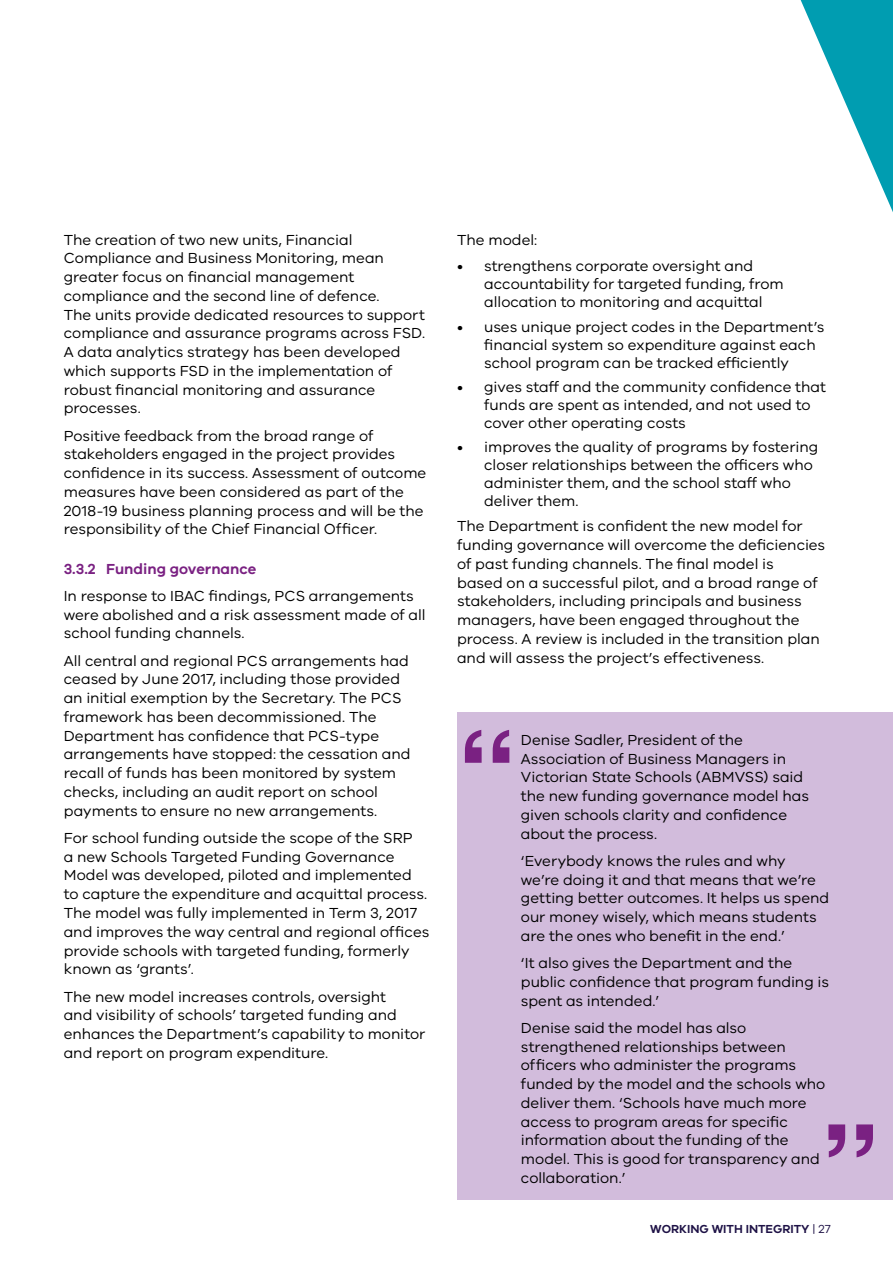
<style>
.page{position:relative;width:893px;height:1263px;background:#fff}
.page>*{position:absolute;margin:0;border:0;box-sizing:border-box;transform-origin:0 0}
.t1{font:15px/18.8px "VIC";color:#000}
.t2{font:600 15px "VIC";color:#7a2182}
.t3{font:600 12px "VIC";color:#1e1246}
.s1{font-weight:400}
</style>
<div class="page">
<svg style="left:800px;top:0;width:93px;height:212px"></svg>
<div style="left:457px;top:713px;width:436px;height:487px;background:#d2bcdc"></div>
<svg style="left:465px;top:730px;width:44px;height:33px"></svg>
<svg style="left:828px;top:1124px;width:45px;height:33px"></svg>
<p class="t1" style="left:64px;top:230px;width:363px">The creation of two new units, Financial Compliance and Business Monitoring, mean greater focus on financial management compliance and the second line of defence.<br>The units provide dedicated resources to support compliance and assurance programs across FSD.<br>A data analytics strategy has been developed which supports FSD in the implementation of robust financial monitoring and assurance processes.</p>
<p class="t1" style="left:64px;top:426px;width:364px">Positive feedback from the broad range of stakeholders engaged in the project provides confidence in its success. Assessment of outcome measures have been considered as part of the 2018-19 business planning process and will be the responsibility of the Chief Financial Officer.</p>
<p class="t2" style="left:64px;top:559px;width:194px">3.3.2 Funding governance</p>
<p class="t1" style="left:64px;top:586px;width:363px">In response to IBAC findings, PCS arrangements were abolished and a risk assessment made of all school funding channels.</p>
<p class="t1" style="left:64px;top:651px;width:348px">All central and regional PCS arrangements had ceased by June 2017, including those provided an initial exemption by the Secretary. The PCS framework has been decommissioned. The Department has confidence that PCS-type arrangements have stopped: the cessation and recall of funds has been monitored by system checks, including an audit report on school payments to ensure no new arrangements.</p>
<p class="t1" style="left:64px;top:828px;width:367px">For school funding outside the scope of the SRP<br>a new Schools Targeted Funding Governance Model was developed, piloted and implemented to capture the expenditure and acquittal process.<br>The model was fully implemented in Term 3, 2017 and improves the way central and regional offices provide schools with targeted funding, formerly known as ‘grants’.</p>
<p class="t1" style="left:64px;top:987px;width:363px">The new model increases controls, oversight<br>and visibility of schools’ targeted funding and enhances the Department’s capability to monitor and report on program expenditure.</p>
<p class="t1" style="left:457px;top:230px;width:82px">The model:</p>
<p class="t1" style="left:484px;top:257px;width:301px;line-height:18px;text-indent:-27px">• strengthens corporate oversight and accountability for targeted funding, from allocation to monitoring and acquittal</p>
<p class="t1" style="left:484px;top:317px;width:342px;line-height:18px;text-indent:-27px">• uses unique project codes in the Department’s financial system so expenditure against each school program can be tracked efficiently</p>
<p class="t1" style="left:484px;top:377px;width:343px;line-height:18px;text-indent:-27px">• gives staff and the community confidence that funds are spent as intended, and not used to cover other operating costs</p>
<p class="t1" style="left:484px;top:438px;width:336px;line-height:18px;text-indent:-27px">• improves the quality of programs by fostering closer relationships between the officers who administer them, and the school staff who deliver them.</p>
<p class="t1" style="left:457px;top:516px;width:370px">The Department is confident the new model for funding governance will overcome the deficiencies of past funding channels. The final model is<br>based on a successful pilot, and a broad range of stakeholders, including principals and business managers, have been engaged throughout the process. A review is included in the transition plan and will assess the project’s effectiveness.</p>
<p class="t1" style="left:521px;top:730px;width:290px">Denise Sadler, President of the Association of Business Managers in Victorian State Schools (ABMVSS) said the new funding governance model has given schools clarity and confidence about the process.</p>
<p class="t1" style="left:521px;top:851px;width:310px">‘Everybody knows the rules and why<br>we’re doing it and that means that we’re getting better outcomes. It helps us spend our money wisely, which means students are the ones who benefit in the end.’</p>
<p class="t1" style="left:521px;top:953px;width:310px">‘It also gives the Department and the public confidence that program funding is spent as intended.’</p>
<p class="t1" style="left:521px;top:1018px;width:306px">Denise said the model has also strengthened relationships between officers who administer the programs funded by the model and the schools who deliver them. ‘Schools have much more access to program areas for specific information about the funding of the model. This is good for transparency and collaboration.’</p>
<p class="t3" style="left:650px;top:1222px;width:182px">WORKING WITH INTEGRITY <span class="s1">| 27</span></p>
</div>
